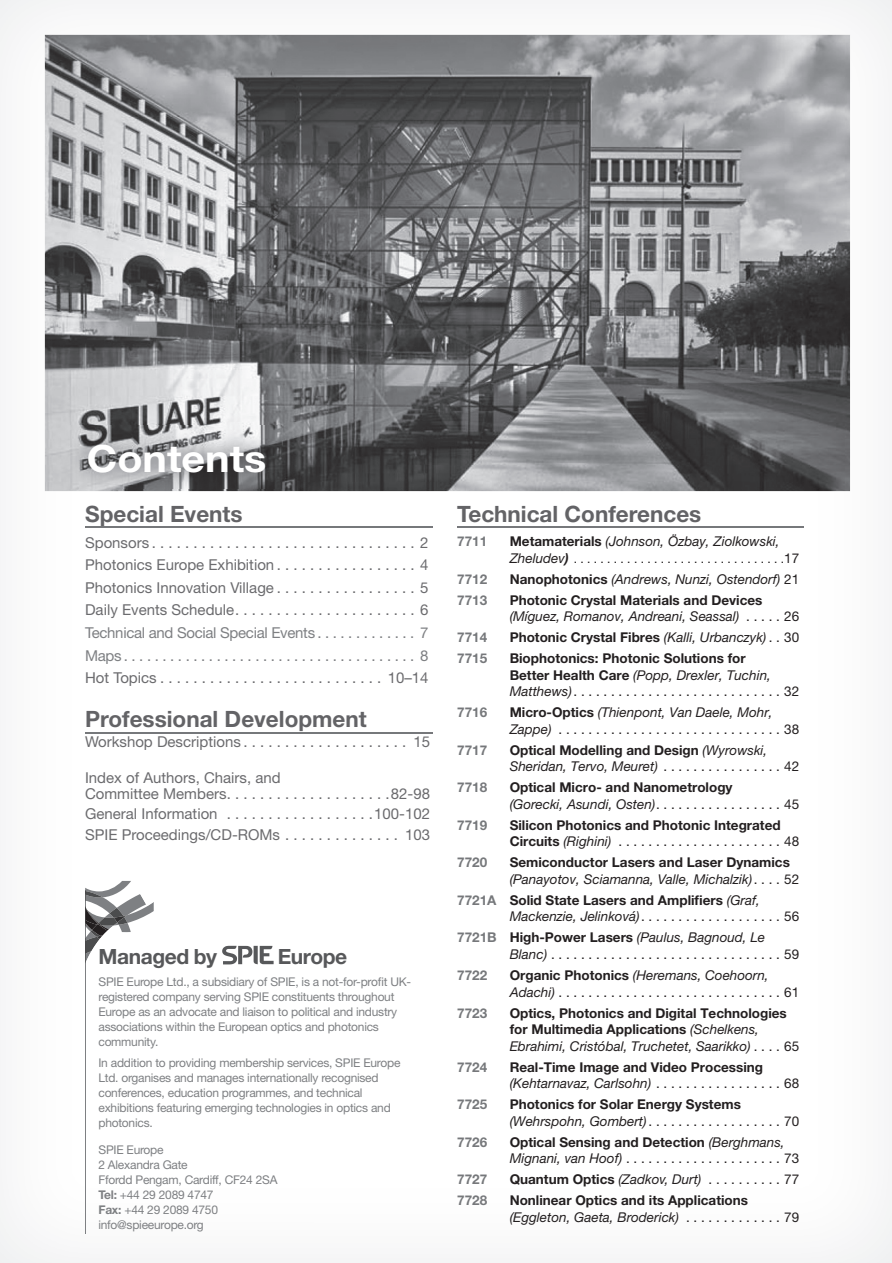
<style>
.page{position:relative;width:892px;height:1263px;background:#fff}
.page>*{position:absolute;margin:0;border:0;box-sizing:border-box;transform-origin:0 0}
.t1{font:700 37.5px "Helvetica Neue";color:#fff;scale:1.1 1}
.t2{font:700 22.5px "Helvetica Neue";color:#636366}
.t3{font:700 21px "Helvetica Neue";letter-spacing:-.02em;color:#57585a}
.t4{font:15px/22.5px "Helvetica Neue";color:#6b6b6e}
.t5{font:15px/22.5px "Helvetica Neue";letter-spacing:-.02em;color:#7e8083}
.t6{font:700 13.5px/16.5px "Helvetica Neue";color:#231f20}
.t7{font:italic 13.5px/16.5px "Helvetica Neue";color:#231f20}
.t8{font:13.5px/16.5px "Helvetica Neue";color:#231f20}
.t9{font:700 13.5px "Helvetica Neue";color:#76787b}
.t10{font:12px/15px "Helvetica Neue";letter-spacing:-.02em;color:#7e8083}
.t11{font:12px "Helvetica Neue";color:#231f20}
.s1{font-weight:700}
.s2{font-weight:700;font-style:normal}
.s3{font-style:italic;font-size:13.5px}
.s4{font-weight:700;font-style:italic;font-size:13.5px}
.s5{font-size:13.5px}
.s6{font-style:normal}
.s7{font-weight:400;font-style:italic}
.s8{font-weight:400}
.s9{font-style:italic}
.s10{color:#76787b}
.s11{font-weight:700;color:#76787b}
</style>
<div class="page">
<img style="left:45px;top:35px;width:805px;height:456px">
<hr style="left:85px;top:526px;width:347px;height:2px;background:#76787b">
<hr style="left:85px;top:732px;width:347px;height:1px;background:#76787b">
<img style="left:70px;top:425px;width:211px;height:63px">
<svg style="left:222px;top:945px;width:52px;height:19px"></svg>
<hr style="left:85px;top:890px;width:1px;height:343px;background:#7e8083">
<img style="left:131px;top:894px;width:13px;height:7px">
<img style="left:131px;top:901px;width:23px;height:21px">
<img style="left:86px;top:897px;width:45px;height:35px">
<svg style="left:85px;top:906px;width:42px;height:57px"></svg>
<img style="left:85px;top:881px;width:46px;height:16px">
<img style="left:86px;top:891px;width:17px;height:6px">
<hr style="left:457px;top:526px;width:347px;height:2px;background:#76787b">
<h1 class="t1" style="left:87px;top:445px;width:165px">Contents</h1>
<h2 class="t2" style="left:85px;top:506px;width:159px">Special Events</h2>
<p class="t4" style="left:85px;top:532px;width:345px;text-align:justify">Sponsors . . . . . . . . . . . . . . . . . . . . . . . . . . . . . . . . 2<br>Photonics Europe Exhibition . . . . . . . . . . . . . . . . . 4<br>Photonics Innovation Village . . . . . . . . . . . . . . . . . 5<br>Daily Events Schedule . . . . . . . . . . . . . . . . . . . . . . 6</p>
<p class="t5" style="left:85px;top:623px;width:345px">Technical and Social Special Events . . . . . . . . . . . . . 7<br>Maps . . . . . . . . . . . . . . . . . . . . . . . . . . . . . . . . . . . . . . 8</p>
<p class="t4" style="left:85px;top:668px;width:345px">Hot Topics . . . . . . . . . . . . . . . . . . . . . . . . . . . 10–14</p>
<h2 class="t2" style="left:85px;top:711px;width:283px">Professional Development</h2>
<p class="t4" style="left:85px;top:731px;width:347px">Workshop Descriptions . . . . . . . . . . . . . . . . . . . . 15</p>
<p class="t4" style="left:85px;top:770px;width:347px;line-height:16.5px">Index of Authors, Chairs, and<br>Committee Members . . . . . . . . . . . . . . . . . . . .82-98</p>
<p class="t4" style="left:85px;top:804px;width:347px;line-height:21px">General Information . . . . . . . . . . . . . . . . . .100-102<br>SPIE Proceedings/CD-ROMs . . . . . . . . . . . . . . 103</p>
<h3 class="t3" style="left:98px;top:949px;width:120px">Managed by</h3>
<h3 class="t3" style="left:278px;top:949px;width:71px">Europe</h3>
<p class="t10" style="left:98px;top:974px;width:314px">SPIE Europe Ltd., a subsidiary of SPIE, is a not-for-profit UK&shy;registered company serving SPIE constituents throughout Europe as an advocate and liaison to political and industry associations within the European optics and photonics community.</p>
<p class="t10" style="left:98px;top:1055px;width:303px">In addition to providing membership services, SPIE Europe Ltd. organises and manages internationally recognised conferences, education programmes, and technical exhibitions featuring emerging technologies in optics and photonics.</p>
<p class="t10" style="left:98px;top:1142px;width:181px">SPIE Europe<br>2 Alexandra Gate<br>Ffordd Pengam, Cardiff, CF24 2SA<br><span class="s1">Tel:</span> +44 29 2089 4747<br><span class="s1">Fax:</span> +44 29 2089 4750 info@spieeurope.org</p>
<h2 class="t2" style="left:457px;top:506px;width:246px">Technical Conferences</h2>
<p class="t9" style="left:457px;top:536px;width:32px">7711</p>
<p class="t7" style="left:510px;top:534px;width:271px"><span class="s2">Metamaterials</span> (Johnson, Özbay, Ziolkowski,</p>
<p class="t11" style="left:510px;top:554px;width:291px"><span class="s3">Zheludev</span><span class="s4">)</span> . . . . . . . . . . . . . . . . . . . . . . . . . . . . . . . .<span class="s5">17</span></p>
<p class="t9" style="left:457px;top:574px;width:32px">7712</p>
<p class="t7" style="left:510px;top:572px;width:291px"><span class="s2">Nanophotonics</span> (Andrews, Nunzi, Ostendorf) <span class="s6">21</span></p>
<p class="t9" style="left:457px;top:595px;width:32px">7713</p>
<p class="t6" style="left:510px;top:593px;width:291px">Photonic Crystal Materials and Devices <span class="s7">(Míguez, Romanov, Andreani, Seassal)</span> <span class="s8">. . . . . 26</span></p>
<p class="t9" style="left:457px;top:632px;width:32px">7714</p>
<p class="t6" style="left:510px;top:630px;width:291px">Photonic Crystal Fibres <span class="s7">(Kalli, Urbanczyk)</span> <span class="s8">. . 30</span></p>
<p class="t9" style="left:457px;top:653px;width:32px">7715</p>
<p class="t6" style="left:510px;top:651px;width:291px">Biophotonics: Photonic Solutions for<br>Better Health Care <span class="s7">(Popp, Drexler, Tuchin,<br>Matthews)</span><span class="s8">. . . . . . . . . . . . . . . . . . . . . . . . . . . . 32</span></p>
<p class="t9" style="left:457px;top:707px;width:32px">7716</p>
<p class="t8" style="left:510px;top:705px;width:291px"><span class="s1">Micro-Optics</span> <span class="s9">(Thienpont, Van Daele, Mohr,<br>Zappe)</span> . . . . . . . . . . . . . . . . . . . . . . . . . . . . . . 38</p>
<p class="t9" style="left:457px;top:745px;width:32px">7717</p>
<p class="t7" style="left:510px;top:743px;width:291px"><span class="s2">Optical Modelling and Design</span> (Wyrowski,<br>Sheridan, Tervo, Meuret) <span class="s6">. . . . . . . . . . . . . . . . 42</span></p>
<p class="t9" style="left:457px;top:782px;width:32px">7718</p>
<p class="t6" style="left:510px;top:780px;width:291px">Optical Micro- and Nanometrology<br><span class="s7">(Gorecki, Asundi, Osten)</span><span class="s8">. . . . . . . . . . . . . . . . . 45</span></p>
<p class="t9" style="left:457px;top:820px;width:32px">7719</p>
<p class="t6" style="left:510px;top:818px;width:291px">Silicon Photonics and Photonic Integrated<br>Circuits <span class="s7">(Righini)</span> <span class="s8">. . . . . . . . . . . . . . . . . . . . . . 48</span></p>
<p class="t9" style="left:457px;top:857px;width:32px">7720</p>
<p class="t7" style="left:510px;top:855px;width:291px"><span class="s2">Semiconductor Lasers and Laser Dynamics </span>(Panayotov, Sciamanna, Valle, Michalzik)<span class="s6">. . . . 52</span></p>
<p class="t6" style="left:510px;top:893px;width:291px;text-indent:-52px"><span class="s10">7721A</span> Solid State Lasers and Amplifiers <span class="s7">(Graf,<br>Mackenzie, Jelinková)</span><span class="s8">. . . . . . . . . . . . . . . . . . . 56</span></p>
<p class="t8" style="left:510px;top:930px;width:291px;text-indent:-52px"><span class="s11">7721B</span> <span class="s1">High-Power Lasers</span> <span class="s9">(Paulus, Bagnoud, Le<br>Blanc)</span> . . . . . . . . . . . . . . . . . . . . . . . . . . . . . . . 59</p>
<p class="t9" style="left:457px;top:970px;width:32px">7722</p>
<p class="t8" style="left:510px;top:968px;width:291px"><span class="s1">Organic Photonics</span> <span class="s9">(Heremans, Coehoorn,<br>Adachi)</span> . . . . . . . . . . . . . . . . . . . . . . . . . . . . . . 61</p>
<p class="t9" style="left:457px;top:1007px;width:32px">7723</p>
<p class="t6" style="left:510px;top:1005px;width:291px">Optics, Photonics and Digital Technologies for Multimedia Applications <span class="s7">(Schelkens,<br>Ebrahimi, Cristóbal, Truchetet, Saarikko)</span> <span class="s8">. . . . 65</span></p>
<p class="t9" style="left:457px;top:1061px;width:32px">7724</p>
<p class="t6" style="left:510px;top:1059px;width:291px">Real-Time Image and Video Processing <span class="s7">(Kehtarnavaz, Carlsohn)</span> <span class="s8">. . . . . . . . . . . . . . . . . 68</span></p>
<p class="t9" style="left:457px;top:1099px;width:32px">7725</p>
<p class="t6" style="left:510px;top:1097px;width:291px">Photonics for Solar Energy Systems <span class="s7">(Wehrspohn, Gombert)</span> <span class="s8">. . . . . . . . . . . . . . . . . . 70</span></p>
<p class="t9" style="left:457px;top:1136px;width:32px">7726</p>
<p class="t7" style="left:510px;top:1134px;width:291px"><span class="s2">Optical Sensing and Detection</span> (Berghmans,<br>Mignani, van Hoof) <span class="s6">. . . . . . . . . . . . . . . . . . . . . 73</span></p>
<p class="t9" style="left:457px;top:1174px;width:32px">7727</p>
<p class="t6" style="left:510px;top:1172px;width:291px">Quantum Optics <span class="s7">(Zadkov, Durt)</span> <span class="s8">. . . . . . . . . . 77</span></p>
<p class="t9" style="left:457px;top:1195px;width:32px">7728</p>
<p class="t6" style="left:510px;top:1193px;width:291px">Nonlinear Optics and its Applications <span class="s7">(Eggleton, Gaeta, Broderick)</span> <span class="s8">. . . . . . . . . . . . . 79</span></p>
</div>
